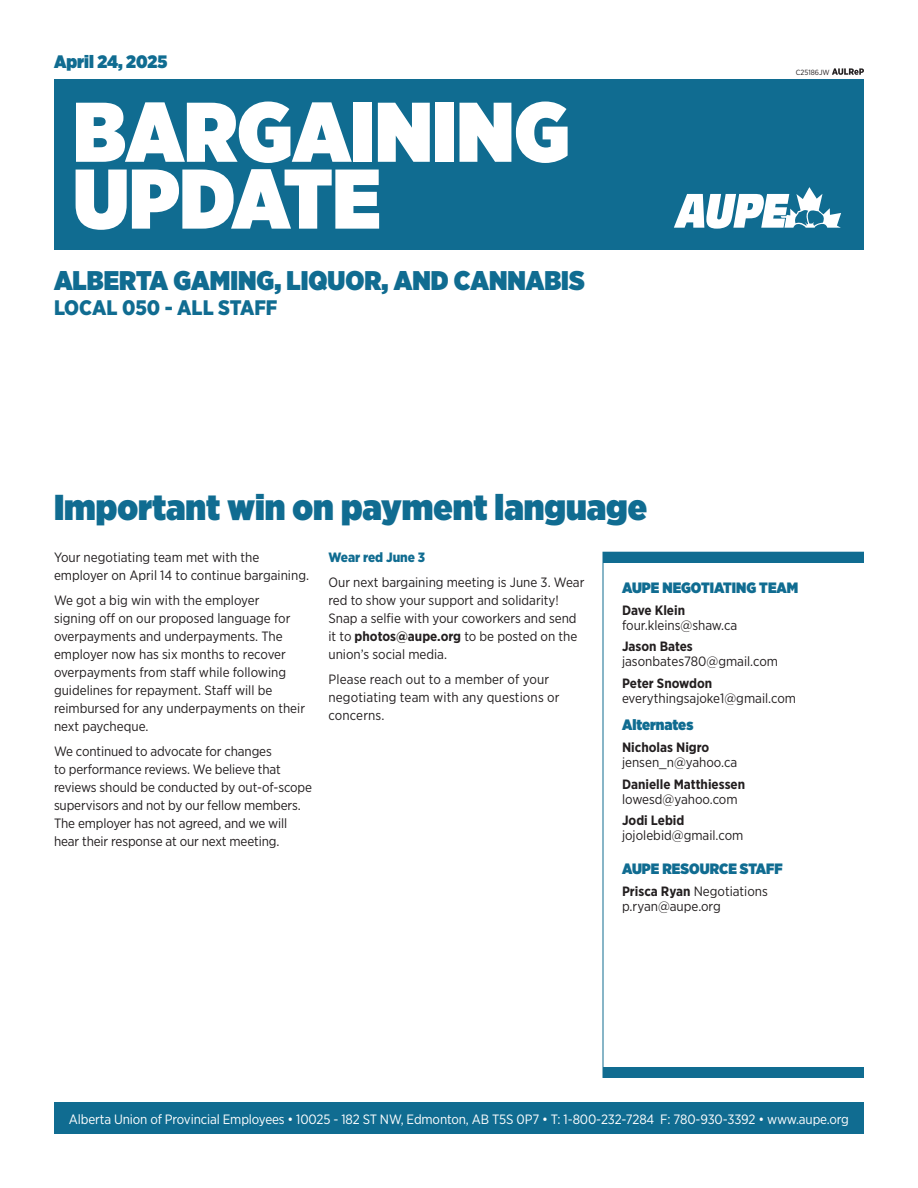
<style>
.page{position:relative;width:918px;height:1188px;background:#fff}
.page>*{position:absolute;margin:0;border:0;box-sizing:border-box;transform-origin:0 0}
.t1{font:900 84.45px "Gotham Narrow";color:#fff}
.t2{font:900 36px "Gotham Narrow";color:#106c91}
.Group_header{font:900 27px "Gotham Narrow";color:#106c91}
.Local_Chapter_Header{font:900 21px "Gotham Narrow";color:#106c91}
.Date{font:900 18px "Gotham Narrow";color:#106c91}
.Contact_header{font:900 15px "Gotham Narrow";color:#106c91}
.body_copy{font:13.5px/18px "Gotham Narrow";color:#231f20}
.Contact_info{font:13.5px "Gotham Narrow";color:#231f20}
.t3{font:13.5px "Gotham Narrow";letter-spacing:-.01em;color:#fff}
.Contact_name{font:700 13.5px "Gotham Narrow";color:#231f20}
.Subheader{font:900 13.5px "Gotham Narrow";color:#106c91}
.t4{font:7.5px "Gotham Narrow";color:#231f20}
.s1{font-weight:700}
</style>
<div class="page">
<div style="left:54px;top:79px;width:810px;height:171px;background:#106c91"></div>
<div style="left:54px;top:1102px;width:810px;height:32px;background:#106c91"></div>
<div style="left:603px;top:552px;width:261px;height:11px;background:#106c91"></div>
<div style="left:603px;top:1067px;width:261px;height:10px;background:#106c91"></div>
<svg style="left:674px;top:187px;width:167px;height:42px"></svg>
<svg style="left:832px;top:68px;width:32px;height:7px"></svg>
<p class="Date" style="left:54px;top:50px;width:115px">April 24, 2025</p>
<p class="t1" style="left:73px;top:75px;width:498px">BARGAINING</p>
<p class="t1" style="left:73px;top:142px;width:309px">UPDATE</p>
<p class="Group_header" style="left:54px;top:262px;width:532px">ALBERTA GAMING, LIQUOR, AND CANNABIS</p>
<p class="Local_Chapter_Header" style="left:54px;top:294px;width:225px">LOCAL 050 - ALL STAFF</p>
<p class="t2" style="left:54px;top:483px;width:595px">Important win on payment language</p>
<p class="t4" style="left:796px;top:68px;width:35px">C25186JW</p>
<p class="body_copy" style="left:54px;top:548px;width:257px">Your negotiating team met with the employer on April 14 to continue bargaining.</p>
<p class="body_copy" style="left:54px;top:591px;width:253px">We got a big win with the employer<br>signing off on our proposed language for overpayments and underpayments. The employer now has six months to recover overpayments from staff while following guidelines for repayment. Staff will be reimbursed for any underpayments on their next paycheque.</p>
<p class="body_copy" style="left:54px;top:742px;width:260px">We continued to advocate for changes<br>to performance reviews. We believe that reviews should be conducted by out-of-scope supervisors and not by our fellow members.<br>The employer has not agreed, and we will hear their response at our next meeting.</p>
<p class="Subheader" style="left:328px;top:549px;width:98px">Wear red June 3</p>
<p class="body_copy" style="left:328px;top:573px;width:257px">Our next bargaining meeting is June 3. Wear red to show your support and solidarity!<br>Snap a selfie with your coworkers and send it to <span class="s1">photos@aupe.org</span> to be posted on the union’s social media.</p>
<p class="body_copy" style="left:328px;top:670px;width:233px">Please reach out to a member of your negotiating team with any questions or concerns.</p>
<p class="Contact_header" style="left:622px;top:578px;width:178px">AUPE NEGOTIATING TEAM</p>
<p class="Contact_name" style="left:622px;top:601px;width:65px">Dave Klein</p>
<p class="Contact_info" style="left:622px;top:617px;width:117px">four.kleins@shaw.ca</p>
<p class="Contact_name" style="left:622px;top:638px;width:72px">Jason Bates</p>
<p class="Contact_info" style="left:622px;top:653px;width:158px">jasonbates780@gmail.com</p>
<p class="Contact_name" style="left:622px;top:675px;width:92px">Peter Snowdon</p>
<p class="Contact_info" style="left:622px;top:690px;width:175px">everythingsajoke1@gmail.com</p>
<p class="Contact_header" style="left:622px;top:715px;width:73px">Alternates</p>
<p class="Contact_name" style="left:622px;top:739px;width:89px">Nicholas Nigro</p>
<p class="Contact_info" style="left:622px;top:754px;width:117px">jensen_n@yahoo.ca</p>
<p class="Contact_name" style="left:622px;top:775px;width:125px">Danielle Matthiessen</p>
<p class="Contact_info" style="left:622px;top:791px;width:117px">lowesd@yahoo.com</p>
<p class="Contact_name" style="left:622px;top:812px;width:64px">Jodi Lebid</p>
<p class="Contact_info" style="left:622px;top:827px;width:123px">jojolebid@gmail.com</p>
<p class="Contact_header" style="left:622px;top:859px;width:162px">AUPE RESOURCE STAFF</p>
<p class="body_copy" style="left:622px;top:882px;width:147px"><span class="s1">Prisca Ryan</span> Negotiations</p>
<p class="Contact_info" style="left:622px;top:898px;width:100px">p.ryan@aupe.org</p>
<p class="t3" style="left:69px;top:1110px;width:782px">Alberta Union of Provincial Employees • 10025 - 182 ST NW, Edmonton, AB T5S 0P7 • T: 1-800-232-7284 F: 780-930-3392 • www.aupe.org</p>
</div>
